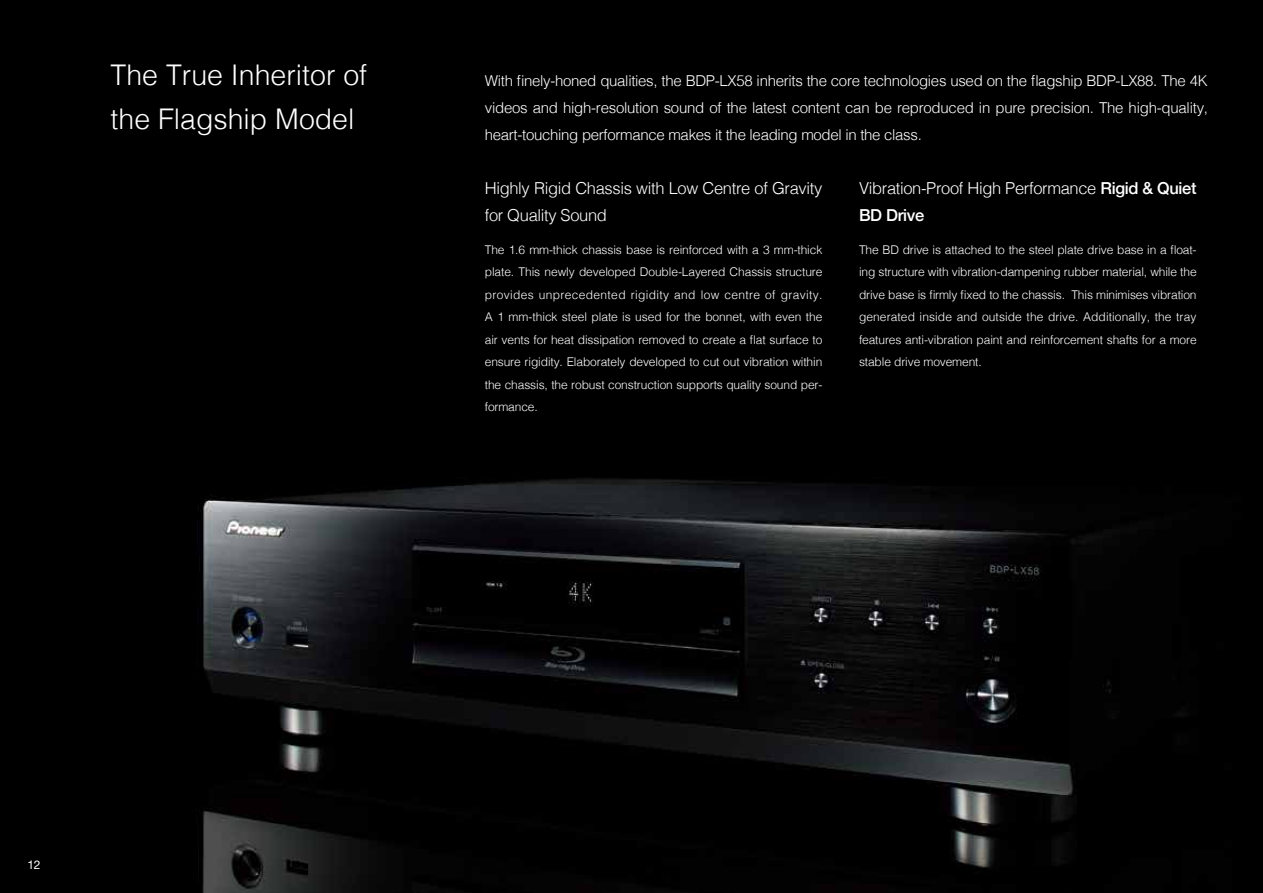
<style>
.page{position:relative;width:1263px;height:893px;background:#fff}
.page>*{position:absolute;margin:0;border:0;box-sizing:border-box;transform-origin:0 0}
.t1{font:300 28.5px/43.5px "Helvetica";color:#fff}
.t2{font:300 16.5px/27px "Helvetica";letter-spacing:-.02em;color:#fff}
.t3{font:500 16.5px "Helvetica Neue";letter-spacing:-.02em;color:#fff}
.t4{font:300 15px/27px "Helvetica";letter-spacing:-.02em;color:#fff;text-align:justify}
.t5{font:300 12px/22.5px "Helvetica";letter-spacing:-.01em;color:#fff;text-align:justify}
.t6{font:12px "Helvetica Neue";color:#fff}
.s1{font-family:"Helvetica Neue";font-weight:500}
</style>
<div class="page">
<img style="left:0;top:0;width:1263px;height:893px">
<h1 class="t1" style="left:111px;top:52px;width:258px">The True Inheritor of the Flagship Model</h1>
<p class="t4" style="left:485px;top:66px;width:725px">With finely-honed qualities, the BDP-LX58 inherits the core technologies used on the flagship BDP-LX88. The 4K videos and high-resolution sound of the latest content can be reproduced in pure precision. The high-quality, heart-touching performance makes it the leading model in the class.</p>
<h2 class="t2" style="left:485px;top:174px;width:339px">Highly Rigid Chassis with Low Centre of Gravity for Quality Sound</h2>
<h2 class="t2" style="left:859px;top:174px;width:339px">Vibration-Proof High Performance <span class="s1">Rigid &amp; Quiet</span></h2>
<h2 class="t3" style="left:859px;top:202px;width:67px">BD Drive</h2>
<p class="t5" style="left:485px;top:237px;width:339px">The 1.6 mm-thick chassis base is reinforced with a 3 mm-thick plate. This newly developed Double-Layered Chassis structure provides unprecedented rigidity and low centre of gravity.<br>A 1 mm-thick steel plate is used for the bonnet, with even the air vents for heat dissipation removed to create a flat surface to ensure rigidity. Elaborately developed to cut out vibration within the chassis, the robust construction supports quality sound per&shy;formance.</p>
<p class="t5" style="left:859px;top:237px;width:339px">The BD drive is attached to the steel plate drive base in a float&shy;ing structure with vibration-dampening rubber material, while the drive base is firmly fixed to the chassis. This minimises vibration generated inside and outside the drive. Additionally, the tray features anti-vibration paint and reinforcement shafts for a more stable drive movement.</p>
<p class="t6" style="left:28px;top:857px;width:14px">12</p>
</div>
